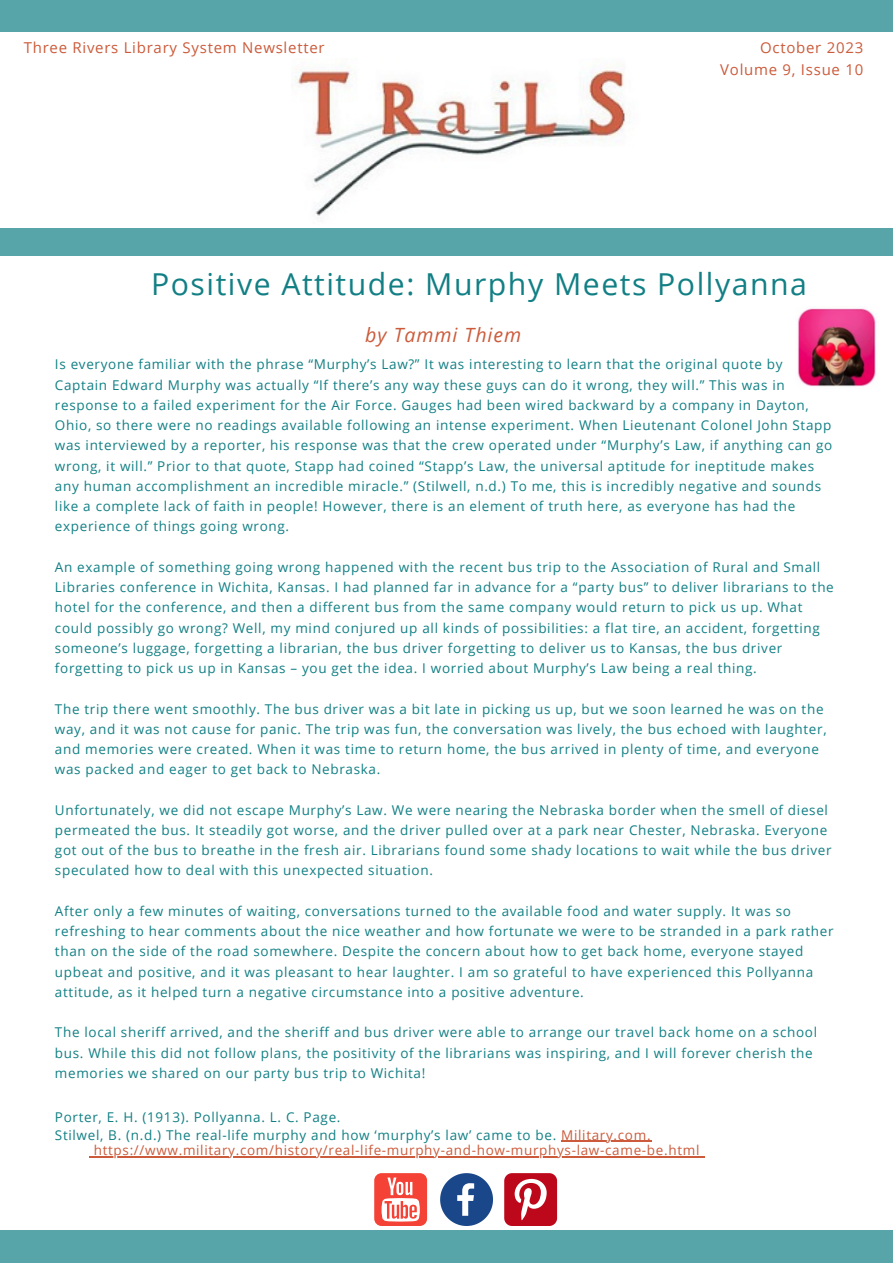
<style>
.page{position:relative;width:893px;height:1264px;background:#fff}
.page>*{position:absolute;margin:0;border:0;box-sizing:border-box;transform-origin:0 0}
.t1{font:30.15px "Open Sans";letter-spacing:.05em;color:#117f84}
.t2{font:italic 19.65px "Open Sans";letter-spacing:.05em;color:#cb5b3b}
.t3{font:15px "Open Sans";letter-spacing:.05em;color:#cb5b3b}
.t4{font:13.5px/20.2px "Open Sans";letter-spacing:.05em;color:#117f84}
.t5{font:13.5px "Open Sans";letter-spacing:.05em;color:#cb5b3b}
.s1{color:#cb5b3b}
</style>
<div class="page">
<div style="left:0;top:0;width:892px;height:32px;background:#58a5a9"></div>
<div style="left:0;top:1230px;width:892px;height:32px;background:#58a5a9"></div>
<div style="left:0;top:228px;width:892px;height:27px;background:#58a5a9"></div>
<img style="left:293px;top:65px;width:334px;height:151px">
<svg style="left:440px;top:1173px;width:53px;height:52px"></svg>
<div style="left:374px;top:1173px;width:53px;height:52px;background:#f44336;border-radius:7px"></div>
<svg style="left:381px;top:1177px;width:39px;height:44px"></svg>
<svg style="left:504px;top:1173px;width:53px;height:52px"></svg>
<img style="left:797px;top:307px;width:79px;height:80px">
<hr style="left:561px;top:1140px;width:90px;height:1px;background:#cb5b3b">
<hr style="left:94px;top:1156px;width:606px;height:1px;background:#cb5b3b">
<p class="t3" style="left:24px;top:37px;width:302px">Three Rivers Library System Newsletter</p>
<p class="t3" style="left:760px;top:36px;width:105px">October 2023</p>
<p class="t3" style="left:720px;top:59px;width:144px">Volume 9, Issue 10</p>
<p class="t1" style="left:151px;top:262px;width:657px">Positive Attitude: Murphy Meets Pollyanna</p>
<p class="t2" style="left:365px;top:321px;width:157px">by Tammi Thiem</p>
<p class="t4" style="left:55px;top:354px;width:778px">Is everyone familiar with the phrase “Murphy’s Law?” It was interesting to learn that the original quote by Captain Edward Murphy was actually “If there’s any way these guys can do it wrong, they will.” This was in response to a failed experiment for the Air Force. Gauges had been wired backward by a company in Dayton, Ohio, so there were no readings available following an intense experiment. When Lieutenant Colonel John Stapp was interviewed by a reporter, his response was that the crew operated under “Murphy’s Law, if anything can go wrong, it will.” Prior to that quote, Stapp had coined “Stapp’s Law, the universal aptitude for ineptitude makes any human accomplishment an incredible miracle.” (Stilwell, n.d.) To me, this is incredibly negative and sounds like a complete lack of faith in people! However, there is an element of truth here, as everyone has had the experience of things going wrong.</p>
<p class="t4" style="left:55px;top:556px;width:780px">An example of something going wrong happened with the recent bus trip to the Association of Rural and Small Libraries conference in Wichita, Kansas. I had planned far in advance for a “party bus” to deliver librarians to the hotel for the conference, and then a different bus from the same company would return to pick us up. What could possibly go wrong? Well, my mind conjured up all kinds of possibilities: a flat tire, an accident, forgetting someone’s luggage, forgetting a librarian, the bus driver forgetting to deliver us to Kansas, the bus driver forgetting to pick us up in Kansas – you get the idea. I worried about Murphy’s Law being a real thing.</p>
<p class="t4" style="left:55px;top:698px;width:773px">The trip there went smoothly. The bus driver was a bit late in picking us up, but we soon learned he was on the way, and it was not cause for panic. The trip was fun, the conversation was lively, the bus echoed with laughter, and memories were created. When it was time to return home, the bus arrived in plenty of time, and everyone was packed and eager to get back to Nebraska.</p>
<p class="t4" style="left:55px;top:799px;width:778px">Unfortunately, we did not escape Murphy’s Law. We were nearing the Nebraska border when the smell of diesel permeated the bus. It steadily got worse, and the driver pulled over at a park near Chester, Nebraska. Everyone got out of the bus to breathe in the fresh air. Librarians found some shady locations to wait while the bus driver speculated how to deal with this unexpected situation.</p>
<p class="t4" style="left:55px;top:900px;width:780px">After only a few minutes of waiting, conversations turned to the available food and water supply. It was so refreshing to hear comments about the nice weather and how fortunate we were to be stranded in a park rather than on the side of the road somewhere. Despite the concern about how to get back home, everyone stayed upbeat and positive, and it was pleasant to hear laughter. I am so grateful to have experienced this Pollyanna attitude, as it helped turn a negative circumstance into a positive adventure.</p>
<p class="t4" style="left:55px;top:1022px;width:763px">The local sheriff arrived, and the sheriff and bus driver were able to arrange our travel back home on a school bus. While this did not follow plans, the positivity of the librarians was inspiring, and I will forever cherish the memories we shared on our party bus trip to Wichita!</p>
<p class="t4" style="left:55px;top:1106px;width:287px">Porter, E. H. (1913). Pollyanna. L. C. Page.</p>
<p class="t4" style="left:55px;top:1124px;width:597px">Stilwel, B. (n.d.) The real-life murphy and how ‘murphy’s law’ came to be. <span class="s1">Military.com.</span></p>
<p class="t5" style="left:94px;top:1140px;width:607px">https://www.military.com/history/real-life-murphy-and-how-murphys-law-came-be.html</p>
</div>
